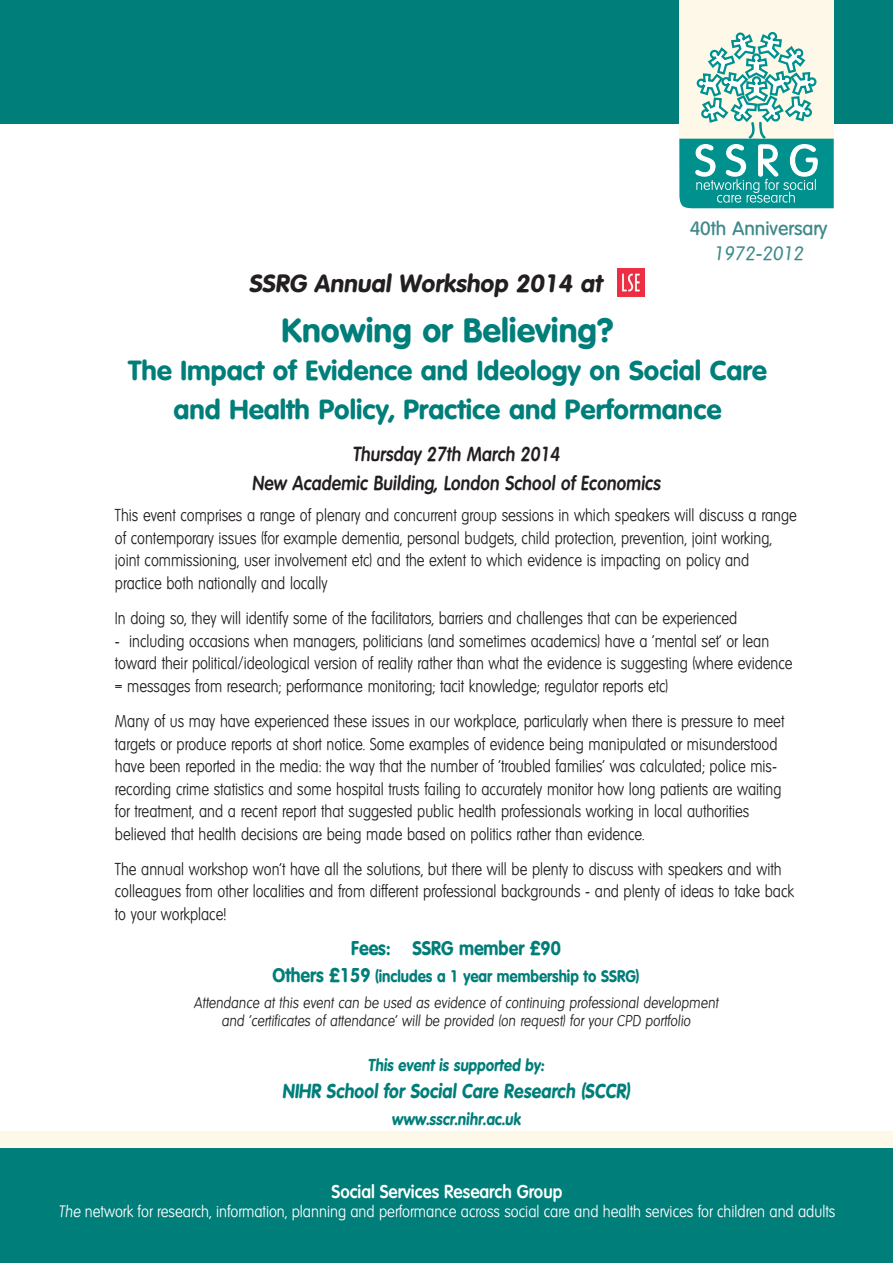
<style>
.page{position:relative;width:893px;height:1263px;background:#fff}
.page>*{position:absolute;margin:0;border:0;box-sizing:border-box;transform-origin:0 0}
.t1{font:700 33px "Volkswagen";color:#007e7a}
.t2{font:700 27px/38.5px "Volkswagen";color:#007e7a;text-align:center}
.t3{font:700 24px "Ivolkswagen";color:#231f20}
.t4{font:600 19.5px/29.5px "Ivolkswagen";color:#231f20;text-align:center;scale:.88 1}
.t5{font:700 19.5px "Ivolkswagen";color:#007e7a;scale:.88 1}
.t6{font:700 19.5px "Volkswagen";color:#007e7a;scale:.88 1}
.t7{font:500 19.05px "Volkswagen";color:#3f8a8a}
.t8{font:19.05px "Ivolkswagen";color:#3f8a8a}
.t9{font:600 18px "Volkswagen";color:#fff;scale:.93 1}
.t10{font:300 16.5px/22.5px "Volkswagen";color:#231f20;scale:.88 1}
.t11{font:700 16.5px "Volkswagen";color:#007e7a;scale:.88 1}
.t12{font:700 16.5px "Ivolkswagen";color:#007e7a;scale:.88 1}
.t13{font:300 15.75px "Volkswagen";color:#fff;scale:.93 1}
.t14{font:300 15px/18px "Ivolkswagen";color:#231f20;text-align:center;scale:.91 1}
.s1{font-size:19.5px}
.s2{font-family:"Ivolkswagen"}
</style>
<div class="page">
<div style="left:0;top:0;width:893px;height:124px;background:#007e7a"></div>
<div style="left:0;top:1131px;width:893px;height:119px;background:#fef8e8"></div>
<div style="left:0;top:1148px;width:893px;height:115px;background:#007e7a"></div>
<div style="left:679px;top:0;width:154px;height:171px;background:#fef8e8"></div>
<svg style="left:679px;top:31px;width:154px;height:177px"></svg>
<img style="left:617px;top:269px;width:27px;height:27px">
<h3 class="t3" style="left:249px;top:269px;width:355px">SSRG Annual Workshop 2014 at</h3>
<p class="t7" style="left:690px;top:218px;width:139px">40th Anniversary</p>
<p class="t8" style="left:713px;top:242px;width:92px">1972-2012</p>
<h1 class="t1" style="left:281px;top:311px;width:334px">Knowing or Believing?</h1>
<h2 class="t2" style="left:128px;top:351px;width:640px">The Impact of Evidence and Ideology on Social Care and Health Policy, Practice and Performance</h2>
<p class="t4" style="left:252px;top:439px;width:466px">Thursday 27th March 2014<br>New Academic Building, London School of Economics</p>
<p class="t10" style="left:115px;top:505px;width:776px">This event comprises a range of plenary and concurrent group sessions in which speakers will discuss a range of contemporary issues (for example dementia, personal budgets, child protection, prevention, joint working, joint commissioning, user involvement etc) and the extent to which evidence is impacting on policy and practice both nationally and locally</p>
<p class="t10" style="left:115px;top:608px;width:709px">In doing so, they will identify some of the facilitators, barriers and challenges that can be experienced</p>
<p class="t10" style="left:115px;top:630px;width:772px">- including occasions when managers, politicians (and sometimes academics) have a ‘mental set’ or lean toward their political/ideological version of reality rather than what the evidence is suggesting (where evidence = messages from research; performance monitoring; tacit knowledge; regulator reports etc)</p>
<p class="t10" style="left:115px;top:710px;width:762px">Many of us may have experienced these issues in our workplace, particularly when there is pressure to meet targets or produce reports at short notice. Some examples of evidence being manipulated or misunderstood have been reported in the media: the way that the number of ‘troubled families’ was calculated; police mis&shy;recording crime statistics and some hospital trusts failing to accurately monitor how long patients are waiting for treatment, and a recent report that suggested public health professionals working in local authorities believed that health decisions are being made based on politics rather than evidence.</p>
<p class="t10" style="left:115px;top:858px;width:773px">The annual workshop won’t have all the solutions, but there will be plenty to discuss with speakers and with colleagues from other localities and from different professional backgrounds - and plenty of ideas to take back to your workplace!</p>
<p class="t6" style="left:351px;top:937px;width:240px">Fees: SSRG member £90</p>
<p class="t11" style="left:273px;top:966px;width:418px"><span class="s1">Others £159</span> (includes a 1 year membership to SSRG)</p>
<p class="t14" style="left:194px;top:994px;width:578px">Attendance at this event can be used as evidence of continuing professional development and ‘certificates of attendance’ will be provided (on request) for your CPD portfolio</p>
<p class="t12" style="left:368px;top:1055px;width:202px">This event is supported by:</p>
<p class="t5" style="left:282px;top:1079px;width:397px">NIHR School for Social Care Research (SCCR)</p>
<p class="t12" style="left:392px;top:1109px;width:148px">www.sscr.nihr.ac.uk</p>
<p class="t9" style="left:332px;top:1181px;width:250px">Social Services Research Group</p>
<p class="t13" style="left:59px;top:1203px;width:837px"><span class="s2">The</span> network for research, information, planning and performance across social care and health services for children and adults</p>
</div>
